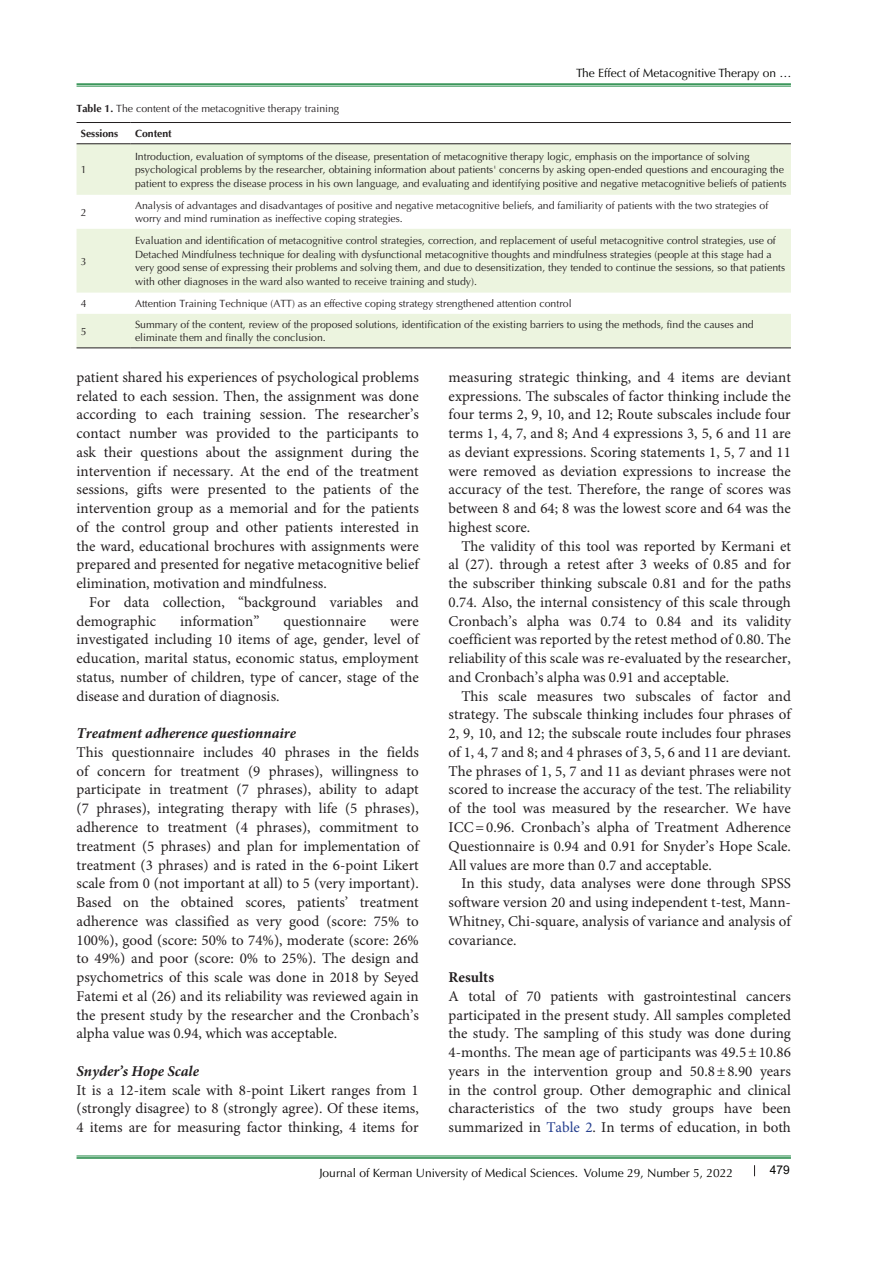
<style>
.page{position:relative;width:893px;height:1263px;background:#fff}
.page>*{position:absolute;margin:0;border:0;box-sizing:border-box;transform-origin:0 0}
.t1{font:15px/18.8px "Minion Pro";color:#231f20;text-align:justify}
.t2{font:italic 700 15px "Minion Pro";color:#231f20}
.t3{font:700 15px "Minion Pro";color:#231f20}
.t4{font:12px "Optima LT Std";color:#040503}
.t5{font:12px "Arial";color:#040503}
.t6{font:10.5px/13.5px "Optima LT Std";color:#231f20}
.t7{font:700 10.5px "Optima LT Std";color:#231f20}
.s1{font-weight:700}
.s2{color:#253f8e}
</style>
<div class="page">
<hr style="left:77px;top:1156px;width:714px;height:1px;background:#1e8742">
<hr style="left:77px;top:1157px;width:714px;height:2px;background:#1e8742">
<hr style="left:77px;top:83px;width:714px;height:2px;background:#1e8742">
<hr style="left:77px;top:86px;width:714px;height:1px;background:#1e8742">
<div style="left:77px;top:144px;width:714px;height:51px;background:#ecf4df"></div>
<div style="left:77px;top:229px;width:714px;height:64px;background:#ecf4df"></div>
<div style="left:77px;top:314px;width:714px;height:33px;background:#ecf4df"></div>
<hr style="left:77px;top:122px;width:54px;height:1px;background:#231f20">
<hr style="left:131px;top:122px;width:660px;height:1px;background:#231f20">
<hr style="left:77px;top:143px;width:54px;height:1px;background:#231f20">
<hr style="left:131px;top:143px;width:660px;height:1px;background:#231f20">
<hr style="left:77px;top:347px;width:54px;height:1px;background:#231f20">
<hr style="left:131px;top:347px;width:660px;height:1px;background:#231f20">
<p class="t4" style="left:576px;top:66px;width:217px">The Effect of Metacognitive Therapy on …</p>
<p class="t6" style="left:77px;top:102px;width:264px"><span class="s1">Table 1.</span> The content of the metacognitive therapy training</p>
<p class="t7" style="left:81px;top:127px;width:39px">Sessions</p>
<p class="t7" style="left:135px;top:127px;width:38px">Content</p>
<p class="t6" style="left:81px;top:163px;width:7px">1</p>
<p class="t6" style="left:135px;top:150px;width:653px">Introduction, evaluation of symptoms of the disease, presentation of metacognitive therapy logic, emphasis on the importance of solving psychological problems by the researcher, obtaining information about patients' concerns by asking open-ended questions and encouraging the patient to express the disease process in his own language, and evaluating and identifying positive and negative metacognitive beliefs of patients</p>
<p class="t6" style="left:81px;top:205px;width:7px">2</p>
<p class="t6" style="left:135px;top:199px;width:635px">Analysis of advantages and disadvantages of positive and negative metacognitive beliefs, and familiarity of patients with the two strategies of worry and mind rumination as ineffective coping strategies.</p>
<p class="t6" style="left:81px;top:254px;width:7px">3</p>
<p class="t6" style="left:135px;top:234px;width:652px">Evaluation and identification of metacognitive control strategies, correction, and replacement of useful metacognitive control strategies, use of Detached Mindfulness technique for dealing with dysfunctional metacognitive thoughts and mindfulness strategies (people at this stage had a very good sense of expressing their problems and solving them, and due to desensitization, they tended to continue the sessions, so that patients with other diagnoses in the ward also wanted to receive training and study).</p>
<p class="t6" style="left:81px;top:297px;width:7px">4</p>
<p class="t6" style="left:135px;top:297px;width:438px">Attention Training Technique (ATT) as an effective coping strategy strengthened attention control</p>
<p class="t6" style="left:81px;top:324px;width:7px">5</p>
<p class="t6" style="left:135px;top:318px;width:620px">Summary of the content, review of the proposed solutions, identification of the existing barriers to using the methods, find the causes and eliminate them and finally the conclusion.</p>
<p class="t1" style="left:77px;top:368px;width:344px">patient shared his experiences of psychological problems related to each session. Then, the assignment was done according to each training session. The researcher’s contact number was provided to the participants to ask their questions about the assignment during the intervention if necessary. At the end of the treatment sessions, gifts were presented to the patients of the intervention group as a memorial and for the patients of the control group and other patients interested in the ward, educational brochures with assignments were prepared and presented for negative metacognitive belief elimination, motivation and mindfulness.</p>
<p class="t1" style="left:77px;top:593px;width:344px;text-indent:13px">For data collection, “background variables and demographic</p>
<p class="t1" style="left:180px;top:612px;width:81px">information”</p>
<p class="t1" style="left:283px;top:612px;width:84px">questionnaire</p>
<p class="t1" style="left:77px;top:612px;width:344px;text-indent:314px">were investigated including 10 items of age, gender, level of education, marital status, economic status, employment status, number of children, type of cancer, stage of the disease and duration of diagnosis.</p>
<p class="t2" style="left:77px;top:723px;width:221px">Treatment adherence questionnaire</p>
<p class="t1" style="left:77px;top:743px;width:344px">This questionnaire includes 40 phrases in the fields of concern for treatment (9 phrases), willingness to participate in treatment (7 phrases), ability to adapt (7 phrases), integrating therapy with life (5 phrases), adherence to treatment (4 phrases), commitment to treatment (5 phrases) and plan for implementation of treatment (3 phrases) and is rated in the 6-point Likert scale from 0 (not important at all) to 5 (very important).<br>Based on the obtained scores, patients’ treatment adherence was classified as very good (score: 75% to 100%), good (score: 50% to 74%), moderate (score: 26% to 49%) and poor (score: 0% to 25%). The design and psychometrics of this scale was done in 2018 by Seyed Fatemi et al (26) and its reliability was reviewed again in the present study by the researcher and the Cronbach’s alpha value was 0.94, which was acceptable.</p>
<p class="t2" style="left:77px;top:1060px;width:124px">Snyder’s Hope Scale</p>
<p class="t1" style="left:77px;top:1081px;width:344px">It is a 12-item scale with 8-point Likert ranges from 1 (strongly disagree) to 8 (strongly agree). Of these items, 4 items are for measuring factor thinking, 4 items for</p>
<p class="t1" style="left:449px;top:368px;width:344px">measuring strategic thinking, and 4 items are deviant expressions. The subscales of factor thinking include the four terms 2, 9, 10, and 12; Route subscales include four terms 1, 4, 7, and 8; And 4 expressions 3, 5, 6 and 11 are as deviant expressions. Scoring statements 1, 5, 7 and 11 were removed as deviation expressions to increase the accuracy of the test. Therefore, the range of scores was between 8 and 64; 8 was the lowest score and 64 was the highest score.</p>
<p class="t1" style="left:449px;top:537px;width:344px;text-indent:13px">The validity of this tool was reported by Kermani et al (27). through a retest after 3 weeks of 0.85 and for the subscriber thinking subscale 0.81 and for the paths 0.74. Also, the internal consistency of this scale through Cronbach’s alpha was 0.74 to 0.84 and its validity coefficient was reported by the retest method of 0.80. The reliability of this scale was re-evaluated by the researcher, and Cronbach’s alpha was 0.91 and acceptable.</p>
<p class="t1" style="left:449px;top:687px;width:344px;text-indent:13px">This scale measures two subscales of factor and strategy. The subscale thinking includes four phrases of 2, 9, 10, and 12; the subscale route includes four phrases of 1, 4, 7 and 8; and 4 phrases of 3, 5, 6 and 11 are deviant.<br>The phrases of 1, 5, 7 and 11 as deviant phrases were not scored to increase the accuracy of the test. The reliability of the tool was measured by the researcher. We have ICC=0.96. Cronbach’s alpha of Treatment Adherence Questionnaire is 0.94 and 0.91 for Snyder’s Hope Scale.<br>All values are more than 0.7 and acceptable.</p>
<p class="t1" style="left:449px;top:875px;width:344px;text-indent:13px">In this study, data analyses were done through SPSS software version 20 and using independent t-test, Mann-Whitney, Chi-square, analysis of variance and analysis of covariance.</p>
<p class="t3" style="left:449px;top:967px;width:47px">Results</p>
<p class="t1" style="left:449px;top:987px;width:344px">A total of 70 patients with gastrointestinal cancers participated in the present study. All samples completed the study. The sampling of this study was done during 4-months. The mean age of participants was 49.5±10.86 years in the intervention group and 50.8±8.90 years in the control group. Other demographic and clinical characteristics of the two study groups have been summarized in <span class="s2">Table 2</span>. In terms of education, in both</p>
<p class="t4" style="left:319px;top:1165px;width:415px">Journal of Kerman University of Medical Sciences. Volume 29, Number 5, 2022</p>
<p class="t5" style="left:770px;top:1161px;width:22px">479</p>
</div>
